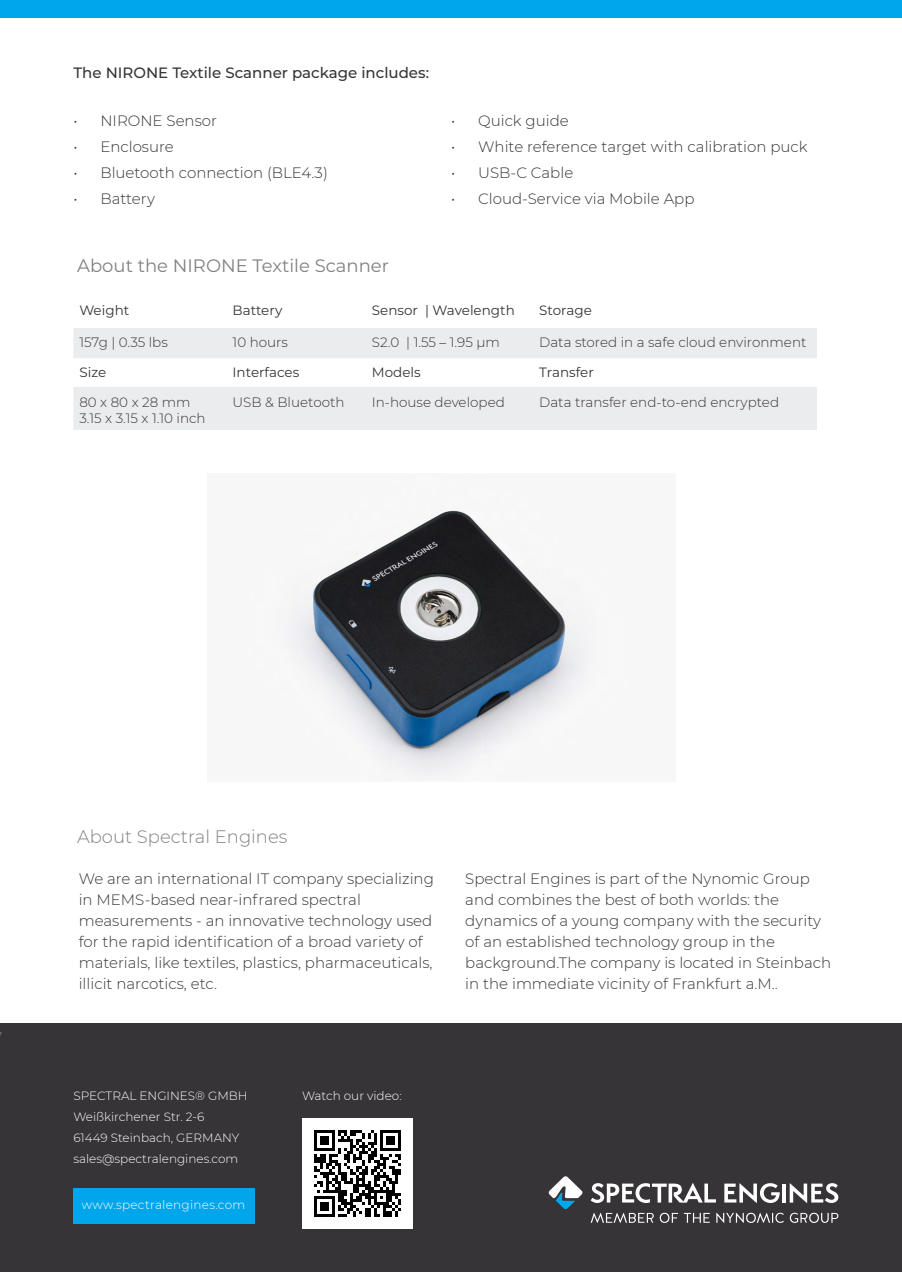
<style>
.page{position:relative;width:902px;height:1272px;background:#fff}
.page>*{position:absolute;margin:0;border:0;box-sizing:border-box;transform-origin:0 0}
.t1{font:18px "Montserrat";color:#818084}
.t2{font:300 18px "Montserrat";color:#818084}
.t3{font:300 15px/21px "Montserrat";color:#373437}
.t4{font:500 15px "Montserrat";color:#373437}
.t5{font:300 13.5px/16.2px "Montserrat";color:#373437}
.t6{font:13.5px "Montserrat";color:#373437}
.t7{font:300 12px/21px "Montserrat";color:#fff}
.t8{font:300 12px "Montserrat";letter-spacing:.025em;color:#fff}
</style>
<div class="page">
<div style="left:0;top:1023px;width:901px;height:248px;background:#373437"></div>
<div style="left:73px;top:1187px;width:182px;height:35px;background:#00a6eb"></div>
<div style="left:0;top:0;width:901px;height:18px;background:#00a6eb"></div>
<svg style="left:73px;top:328px;width:743px;height:102px;fill:#ebeced"></svg>
<hr style="left:73px;top:357px;width:153px;height:1px;background:#ebeced">
<hr style="left:226px;top:357px;width:140px;height:1px;background:#ebeced">
<hr style="left:366px;top:357px;width:167px;height:1px;background:#ebeced">
<hr style="left:533px;top:357px;width:283px;height:1px;background:#ebeced">
<hr style="left:73px;top:387px;width:153px;height:1px;background:#ebeced">
<hr style="left:226px;top:387px;width:140px;height:1px;background:#ebeced">
<hr style="left:366px;top:387px;width:167px;height:1px;background:#ebeced">
<hr style="left:533px;top:387px;width:283px;height:1px;background:#ebeced">
<svg style="left:548px;top:1176px;width:34px;height:33px"></svg>
<svg style="left:724px;top:1183px;width:55px;height:20px"></svg>
<hr style="left:782px;top:1183px;width:4px;height:19px;background:#fff">
<svg style="left:789px;top:1183px;width:49px;height:20px"></svg>
<svg style="left:590px;top:1183px;width:125px;height:19px"></svg>
<svg style="left:591px;top:1212px;width:62px;height:10px"></svg>
<svg style="left:659px;top:1212px;width:50px;height:10px"></svg>
<svg style="left:716px;top:1212px;width:67px;height:10px"></svg>
<svg style="left:789px;top:1212px;width:49px;height:10px"></svg>
<div style="left:302px;top:1118px;width:110px;height:110px;background:#fff"></div>
<svg style="left:314px;top:1130px;width:86px;height:86px"></svg>
<img style="left:282px;top:510px;width:312px;height:271px">
<p class="t4" style="left:73px;top:62px;width:357px">The NIRONE Textile Scanner package includes:</p>
<p class="t3" style="left:73px;top:110px;width:145px">• NIRONE Sensor</p>
<p class="t3" style="left:73px;top:136px;width:102px">• Enclosure</p>
<p class="t3" style="left:73px;top:161px;width:256px">• Bluetooth connection (BLE4.3)</p>
<p class="t3" style="left:73px;top:187px;width:83px">• Battery</p>
<p class="t1" style="left:77px;top:253px;width:313px">About the NIRONE Textile Scanner</p>
<p class="t3" style="left:451px;top:109px;width:119px">• Quick guide</p>
<p class="t3" style="left:451px;top:135px;width:358px">• White reference target with calibration puck</p>
<p class="t3" style="left:451px;top:161px;width:124px">• USB-C Cable</p>
<p class="t3" style="left:451px;top:187px;width:245px">• Cloud-Service via Mobile App</p>
<p class="t6" style="left:79px;top:301px;width:51px">Weight</p>
<p class="t6" style="left:232px;top:301px;width:51px">Battery</p>
<p class="t6" style="left:372px;top:301px;width:144px">Sensor | Wavelength</p>
<p class="t6" style="left:539px;top:301px;width:54px">Storage</p>
<p class="t5" style="left:79px;top:334px;width:90px">157g | 0.35 lbs</p>
<p class="t5" style="left:232px;top:334px;width:57px">10 hours</p>
<p class="t5" style="left:372px;top:334px;width:129px">S2.0 | 1.55 – 1.95 μm</p>
<p class="t5" style="left:539px;top:334px;width:269px">Data stored in a safe cloud environment</p>
<p class="t6" style="left:79px;top:363px;width:28px">Size</p>
<p class="t6" style="left:232px;top:363px;width:68px">Interfaces</p>
<p class="t6" style="left:372px;top:363px;width:50px">Models</p>
<p class="t6" style="left:539px;top:363px;width:56px">Transfer</p>
<p class="t5" style="left:79px;top:393px;width:128px">80 x 80 x 28 mm<br>3.15 x 3.15 x 1.10 inch</p>
<p class="t5" style="left:232px;top:393px;width:113px">USB &amp; Bluetooth</p>
<p class="t5" style="left:372px;top:393px;width:134px">In-house developed</p>
<p class="t5" style="left:539px;top:393px;width:241px">Data transfer end-to-end encrypted</p>
<p class="t2" style="left:77px;top:824px;width:212px">About Spectral Engines</p>
<p class="t3" style="left:79px;top:867px;width:357px">We are an international IT company specializing in MEMS-based near-infrared spectral measurements - an innovative technology used for the rapid identification of a broad variety of materials, like textiles, plastics, pharmaceuticals, illicit narcotics, etc.</p>
<p class="t3" style="left:465px;top:867px;width:367px">Spectral Engines is part of the Nynomic Group and combines the best of both worlds: the dynamics of a young company with the security of an established technology group in the background.The company is located in Steinbach in the immediate vicinity of Frankfurt a.M..</p>
<p class="t7" style="left:73px;top:1085px;width:176px">SPECTRAL ENGINES® GMBH<br>Weißkirchener Str. 2-6<br>61449 Steinbach, GERMANY sales@spectralengines.com</p>
<p class="t8" style="left:82px;top:1196px;width:165px">www.spectralengines.com</p>
<p class="t7" style="left:302px;top:1085px;width:101px">Watch our video:</p>
</div>
